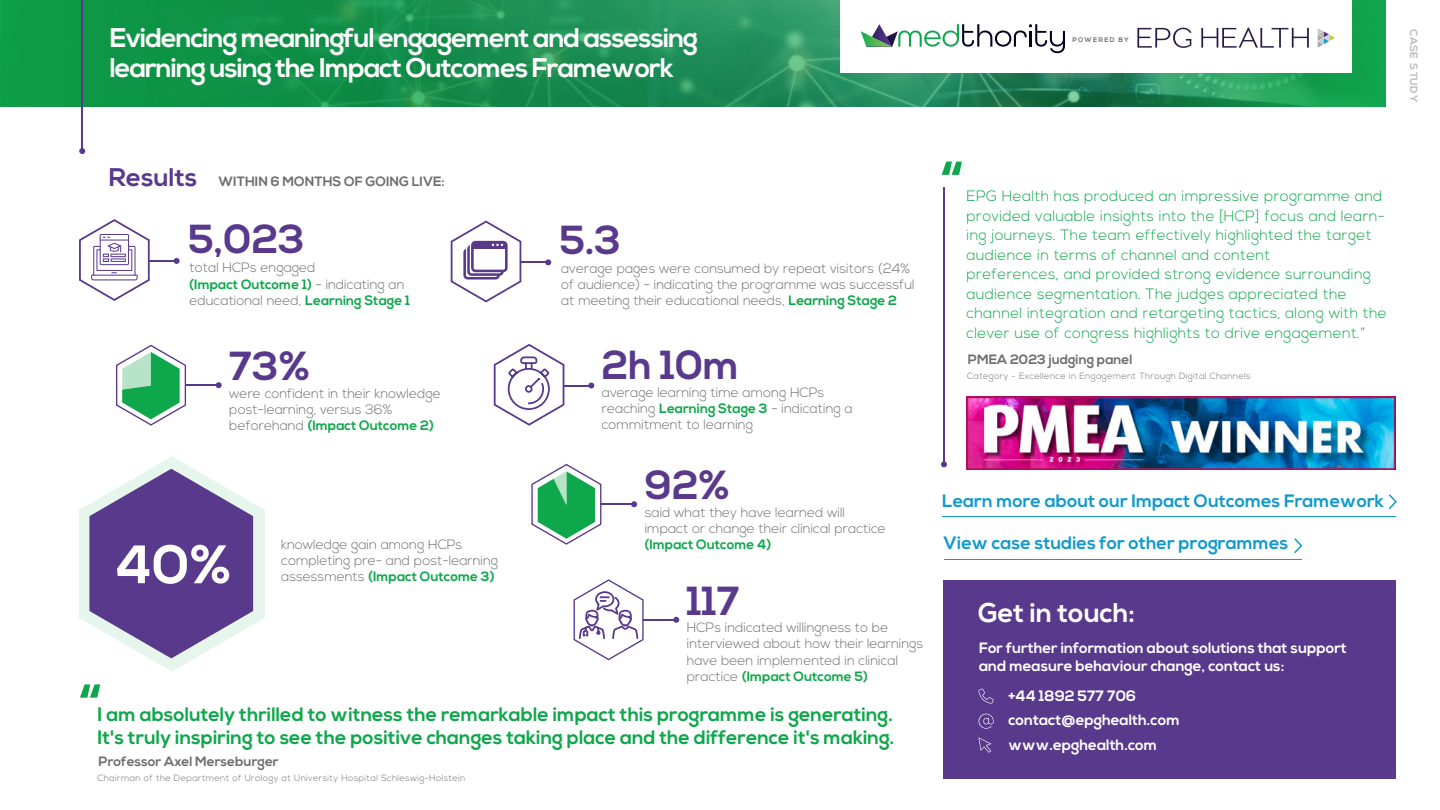
<style>
.page{position:relative;width:1440px;height:810px;background:#fff}
.page>*{position:absolute;margin:0;border:0;box-sizing:border-box;transform-origin:0 0}
.t1{font:700 54px "Nexa";color:#fff}
.t2{font:700 40.5px "Nexa";color:#59398c}
.t3{font:700 27px/30px "Nexa";letter-spacing:-.035em;color:#fff}
.t4{font:700 27px "Nexa";color:#fff}
.t5{font:700 25.5px "Nexa";color:#59398c}
.t6{font:700 19.5px/23.4px "Nexa";color:#0fa74b}
.t7{font:700 18px "Nexa";color:#129acd}
.t8{font:300 15px/19.5px "Nexa";letter-spacing:.02em;color:#0fa74b}
.t9{font:700 15px/18px "Nexa";color:#fff}
.t10{font:300 13.5px/16.2px "Nexa";color:#6d6e71}
.t11{font:700 13.5px "Nexa";color:#6d6e71}
.t12{font:700 13.5px "Nexa";color:#0fa74b}
.t13{font:700 10.5px "Nexa";letter-spacing:.085em;color:#babcbe}
.t14{font:300 9px "Nexa";letter-spacing:.04em;color:#6d6e71}
.t15{font:700 6.6px "Nexa";letter-spacing:.2em;color:#6d6e71}
.s1{font-weight:700;color:#0fa74b}
.s2{font-weight:300;color:#6d6e71}
</style>
<div class="page">
<div style="left:943px;top:580px;width:452px;height:198px;background:#59398c"></div>
<svg style="left:978px;top:689px;width:15px;height:15px"></svg>
<svg style="left:978px;top:713px;width:15px;height:16px"></svg>
<svg style="left:978px;top:738px;width:13px;height:15px"></svg>
<hr style="left:943px;top:187px;width:1px;height:277px;background:#59398c">
<svg style="left:941px;top:461px;width:6px;height:6px"></svg>
<svg style="left:941px;top:162px;width:20px;height:13px"></svg>
<hr style="left:1383px;top:0;width:1px;height:106px;background:#0fa54c">
<img style="left:0;top:0;width:1383px;height:106px">
<img style="left:2px;top:0;width:1381px;height:1px">
<img style="left:966px;top:397px;width:429px;height:73px">
<hr style="left:504px;top:262px;width:44px;height:1px;background:#59398c">
<svg style="left:545px;top:259px;width:6px;height:6px"></svg>
<hr style="left:185px;top:384px;width:34px;height:2px;background:#59398c">
<svg style="left:216px;top:382px;width:6px;height:6px"></svg>
<hr style="left:133px;top:260px;width:43px;height:2px;background:#59398c">
<svg style="left:173px;top:258px;width:6px;height:6px"></svg>
<hr style="left:547px;top:385px;width:44px;height:1px;background:#59398c">
<svg style="left:588px;top:383px;width:6px;height:6px"></svg>
<svg style="left:494px;top:344px;width:70px;height:82px"></svg>
<hr style="left:81px;top:0;width:2px;height:151px;background:#59398c">
<svg style="left:79px;top:148px;width:6px;height:6px"></svg>
<svg style="left:80px;top:684px;width:20px;height:14px"></svg>
<hr style="left:601px;top:504px;width:33px;height:1px;background:#59398c">
<svg style="left:631px;top:501px;width:6px;height:6px"></svg>
<svg style="left:531px;top:464px;width:70px;height:81px"></svg>
<hr style="left:643px;top:619px;width:33px;height:2px;background:#59398c">
<svg style="left:673px;top:617px;width:6px;height:6px"></svg>
<svg style="left:79px;top:457px;width:186px;height:214px"></svg>
<svg style="left:1294px;top:538px;width:8px;height:15px"></svg>
<hr style="left:943px;top:560px;width:358px;height:1px;background:#129acd">
<svg style="left:573px;top:579px;width:70px;height:81px"></svg>
<svg style="left:79px;top:219px;width:71px;height:82px"></svg>
<svg style="left:450px;top:221px;width:71px;height:81px"></svg>
<svg style="left:116px;top:345px;width:70px;height:81px"></svg>
<div style="left:839px;top:0;width:512px;height:73px;background:#fff"></div>
<svg style="left:860px;top:24px;width:204px;height:29px"></svg>
<svg style="left:1201px;top:28px;width:107px;height:20px"></svg>
<svg style="left:1137px;top:28px;width:54px;height:20px"></svg>
<svg style="left:1317px;top:28px;width:17px;height:20px"></svg>
<svg style="left:1388px;top:494px;width:8px;height:15px"></svg>
<hr style="left:942px;top:516px;width:453px;height:1px;background:#129acd">
<h3 class="t3" style="left:110px;top:24px;width:590px">Evidencing meaningful engagement and assessing learning using the Impact Outcomes Framework</h3>
<p class="t15" style="left:1072px;top:36px;width:58px">POWERED BY</p>
<p class="t13" style="left:1419px;top:29px;width:74px;rotate:90deg">CASE STUDY</p>
<h3 class="t5" style="left:109px;top:163px;width:90px">Results</h3>
<p class="t11" style="left:218px;top:173px;width:228px">WITHIN 6 MONTHS OF GOING LIVE:</p>
<h2 class="t2" style="left:188px;top:216px;width:118px">5,023</h2>
<p class="t10" style="left:189px;top:260px;width:222px">total HCPs engaged<br><span class="s1">(Impact Outcome 1)</span> - indicating an educational need, <span class="s1">Learning Stage 1</span></p>
<h2 class="t2" style="left:229px;top:343px;width:84px">73%</h2>
<p class="t10" style="left:229px;top:385px;width:213px">were confident in their knowledge post-learning, versus 36% beforehand <span class="s1">(Impact Outcome 2)</span></p>
<h1 class="t1" style="left:115px;top:533px;width:120px">40%</h1>
<p class="t10" style="left:281px;top:536px;width:219px">knowledge gain among HCPs completing pre- and post-learning</p>
<p class="t12" style="left:281px;top:569px;width:215px"><span class="s2">assessments</span> (Impact Outcome 3)</p>
<h2 class="t2" style="left:559px;top:217px;width:63px">5.3</h2>
<p class="t10" style="left:561px;top:260px;width:355px">average pages were consumed by repeat visitors (24% of audience) - indicating the programme was successful at meeting their educational needs, <span class="s1">Learning Stage 2</span></p>
<h2 class="t2" style="left:602px;top:342px;width:139px">2h 10m</h2>
<p class="t10" style="left:602px;top:385px;width:252px">average learning time among HCPs reaching <span class="s1">Learning Stage 3</span> - indicating a commitment to learning</p>
<h2 class="t2" style="left:644px;top:462px;width:88px">92%</h2>
<p class="t10" style="left:644px;top:505px;width:243px">said what they have learned will impact or change their clinical practice</p>
<p class="t12" style="left:644px;top:537px;width:128px">(Impact Outcome 4)</p>
<h2 class="t2" style="left:687px;top:577px;width:54px">117</h2>
<p class="t10" style="left:687px;top:620px;width:238px">HCPs indicated willingness to be interviewed about how their learnings have been implemented in clinical practice <span class="s1">(Impact Outcome 5)</span></p>
<h3 class="t6" style="left:97px;top:703px;width:798px">I am absolutely thrilled to witness the remarkable impact this programme is generating.<br>It's truly inspiring to see the positive changes taking place and the difference it's making.</h3>
<p class="t11" style="left:99px;top:753px;width:182px">Professor Axel Merseburger</p>
<p class="t14" style="left:97px;top:773px;width:369px">Chairman of the Department of Urology at University Hospital Schleswig-Holstein</p>
<p class="t8" style="left:966px;top:187px;width:422px">EPG Health has produced an impressive programme and provided valuable insights into the [HCP] focus and learn&shy;ing journeys. The team effectively highlighted the target audience in terms of channel and content<br>preferences, and provided strong evidence surrounding audience segmentation. The judges appreciated the channel integration and retargeting tactics, along with the clever use of congress highlights to drive engagement.”</p>
<p class="t11" style="left:968px;top:352px;width:166px">PMEA 2023 judging panel</p>
<p class="t14" style="left:967px;top:371px;width:285px">Category - Excellence in Engagement Through Digital Channels</p>
<h3 class="t7" style="left:942px;top:490px;width:443px">Learn more about our Impact Outcomes Framework</h3>
<h3 class="t7" style="left:943px;top:533px;width:346px">View case studies for other programmes</h3>
<h3 class="t4" style="left:978px;top:597px;width:158px">Get in touch:</h3>
<p class="t9" style="left:979px;top:639px;width:369px">For further information about solutions that support and measure behaviour change, contact us:</p>
<p class="t9" style="left:1008px;top:684px;width:173px;line-height:23.9px">+44 1892 577 706 contact@epghealth.com</p>
<p class="t9" style="left:1008px;top:737px;width:150px">www.epghealth.com</p>
</div>
